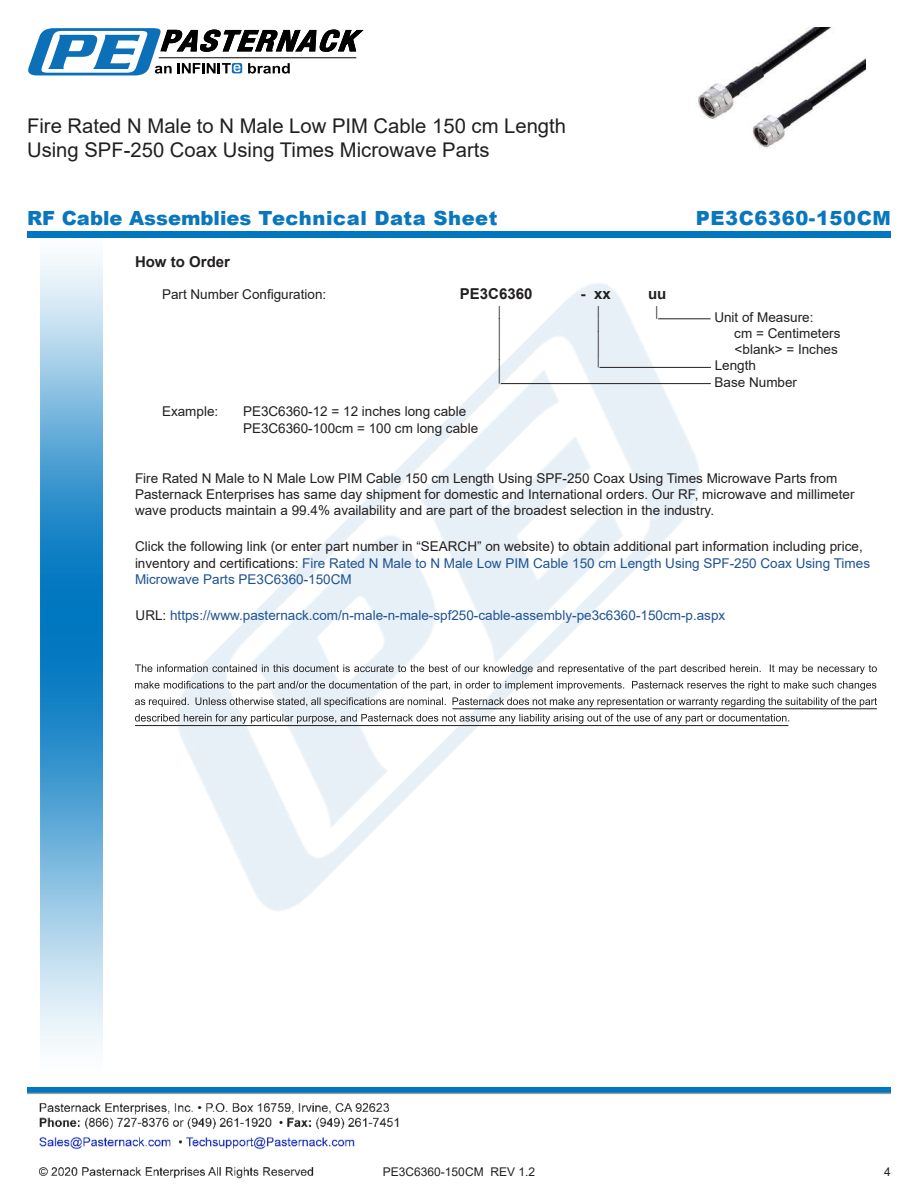
<style>
.page{position:relative;width:918px;height:1188px;background:#fff}
.page>*{position:absolute;margin:0;border:0;box-sizing:border-box;transform-origin:0 0}
.t1{font:30px "Arial";color:#221f1f;scale:.33 1}
.t2{font:26.85px "Arial";color:#221f1f;scale:.37 1}
.t3{font:25.8px "Arial";color:#221f1f;scale:.39 1}
.t4{font:20.25px/24.3px "Arial";color:#221f1f}
.t5{font:900 19.5px "Arial";letter-spacing:.01em;color:#0a77bd}
.t6{font:900 19.5px "Arial";letter-spacing:.03em;color:#0a77bd}
.t7{font:700 15px "Arial";color:#221f1f}
.t8{font:700 15px "Arial";color:#221f1f;scale:1.04 1}
.t9{font:13.5px/16.2px "Arial";color:#221f1f}
.t10{font:13.5px "Arial";color:#1f5392}
.t11{font:13.5px "Arial";color:#221f1f;scale:.75 1}
.t12{font:12px "Arial";color:#221f1f}
.t13{font:11.25px "Arial";color:#221f1f;scale:.86 1}
.s1{color:#1f5392}
.s2{color:#221f1f}
</style>
<div class="page">
<img style="left:39px;top:1103px;width:360px;height:76px">
<img style="left:102px;top:255px;width:719px;height:715px">
<img style="left:27px;top:1088px;width:864px;height:7px">
<img style="left:40px;top:237px;width:62px;height:811px">
<div style="left:27px;top:231px;width:864px;height:6px;background:#0177c0"></div>
<svg style="left:28px;top:28px;width:336px;height:47px"></svg>
<hr style="left:658px;top:318px;width:53px;height:1px;background:#221f1f">
<hr style="left:600px;top:367px;width:111px;height:1px;background:#221f1f">
<hr style="left:501px;top:383px;width:210px;height:1px;background:#221f1f">
<svg style="left:135px;top:664px;width:742px;height:10px"></svg>
<svg style="left:135px;top:681px;width:741px;height:10px"></svg>
<svg style="left:135px;top:697px;width:742px;height:10px"></svg>
<svg style="left:135px;top:714px;width:654px;height:10px"></svg>
<hr style="left:453px;top:708px;width:424px;height:1px;background:#221f1f">
<hr style="left:135px;top:725px;width:653px;height:1px;background:#221f1f">
<img style="left:698px;top:27px;width:168px;height:122px">
<h3 class="t4" style="left:27px;top:116px;width:541px">Fire Rated N Male to N Male Low PIM Cable 150 cm Length<br>Using SPF-250 Coax Using Times Microwave Parts</h3>
<h3 class="t5" style="left:27px;top:207px;width:472px">RF Cable Assemblies Technical Data Sheet</h3>
<h3 class="t6" style="left:696px;top:207px;width:197px">PE3C6360-150CM</h3>
<p class="t7" style="left:135px;top:252px;width:97px">How to Order</p>
<p class="t9" style="left:162px;top:286px;width:166px">Part Number Con昀椀guration:</p>
<p class="t7" style="left:460px;top:283px;width:74px">PE3C6360</p>
<p class="t8" style="left:580px;top:285px;width:31px">- xx</p>
<p class="t7" style="left:648px;top:283px;width:20px">uu</p>
<p class="t11" style="left:498px;top:306px;width:5px">|</p>
<p class="t11" style="left:597px;top:306px;width:5px">|</p>
<p class="t11" style="left:656px;top:306px;width:5px">|</p>
<p class="t9" style="left:714px;top:310px;width:101px">Unit of Measure:</p>
<p class="t11" style="left:498px;top:319px;width:5px">|</p>
<p class="t11" style="left:597px;top:319px;width:5px">|</p>
<p class="t9" style="left:734px;top:326px;width:108px">cm = Centimeters</p>
<h1 class="t1" style="left:498px;top:331px;width:9px">|</h1>
<h2 class="t2" style="left:597px;top:331px;width:9px">|</h2>
<p class="t9" style="left:735px;top:343px;width:105px">&lt;blank&gt; = Inches</p>
<p class="t13" style="left:597px;top:357px;width:4px">|</p>
<p class="t9" style="left:715px;top:359px;width:43px">Length</p>
<h3 class="t3" style="left:498px;top:359px;width:8px">|</h3>
<p class="t9" style="left:715px;top:375px;width:84px">Base Number</p>
<p class="t9" style="left:162px;top:405px;width:58px">Example:</p>
<p class="t9" style="left:243px;top:405px;width:237px">PE3C6360-12 = 12 inches long cable<br>PE3C6360-100cm = 100 cm long cable</p>
<p class="t9" style="left:135px;top:471px;width:721px">Fire Rated N Male to N Male Low PIM Cable 150 cm Length Using SPF-250 Coax Using Times Microwave Parts from<br>Pasternack Enterprises has same day shipment for domestic and International orders. Our RF, microwave and millimeter wave products maintain a 99.4% availability and are part of the broadest selection in the industry.</p>
<p class="t9" style="left:135px;top:540px;width:737px">Click the following link (or enter part number in “SEARCH” on website) to obtain additional part information including price, inventory and certi昀椀cations: <span class="s1">Fire Rated N Male to N Male Low PIM Cable 150 cm Length Using SPF-250 Coax Using Times<br>Microwave Parts PE3C6360-150CM</span></p>
<p class="t10" style="left:136px;top:610px;width:591px"><span class="s2">URL:</span> https://www.pasternack.com/n-male-n-male-spf250-cable-assembly-pe3c6360-150cm-p.aspx</p>
<p class="t12" style="left:383px;top:1167px;width:154px">PE3C6360-150CM REV 1.2</p>
<p class="t12" style="left:884px;top:1167px;width:8px">4</p>
</div>
